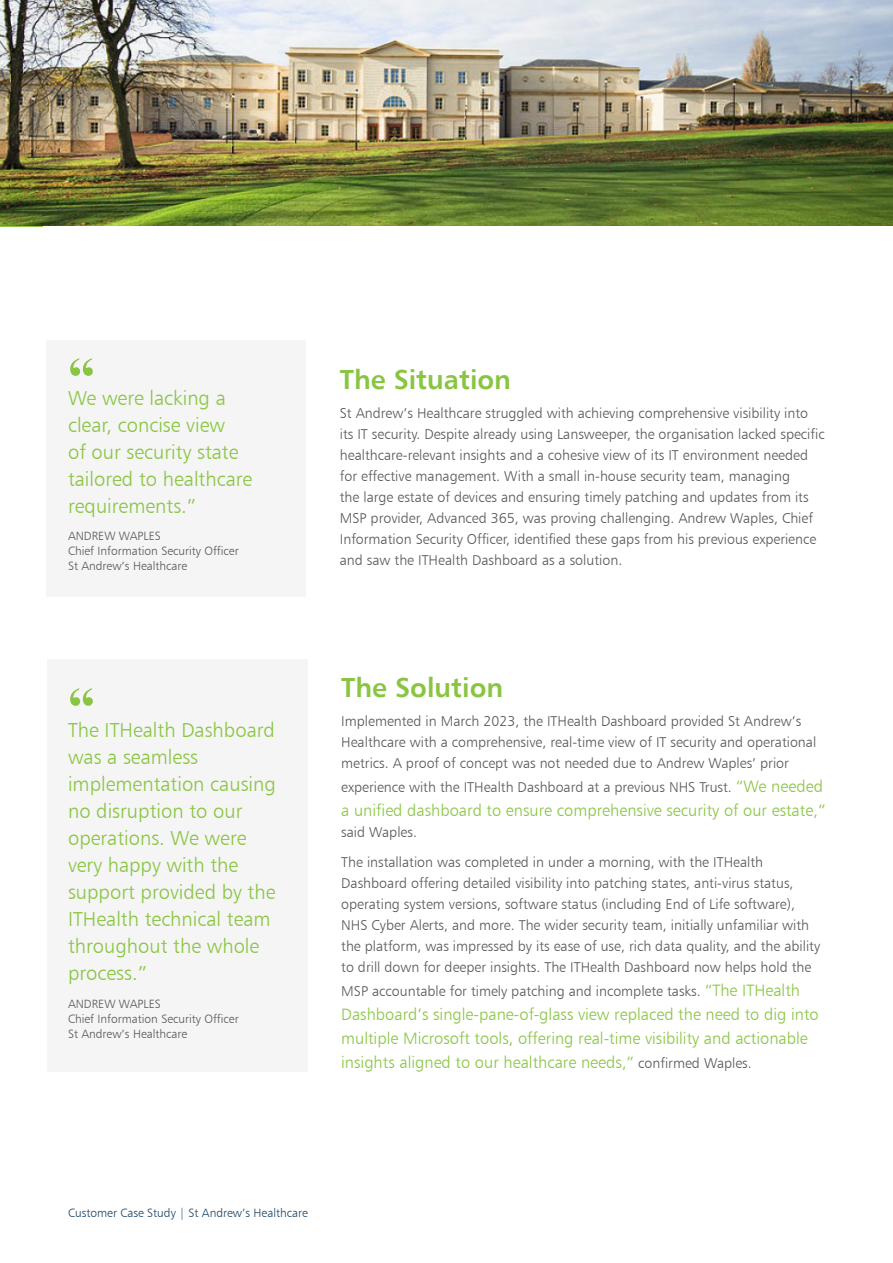
<style>
.page{position:relative;width:893px;height:1263px;background:#fff}
.page>*{position:absolute;margin:0;border:0;box-sizing:border-box;transform-origin:0 0}
.t1{font:700 54px "Times New Roman";color:#89c542}
.t2{font:27px "Humanist 777 BT Bold B";color:#89c542}
.t3{font:20.25px/27px "Humanist 777 BT Light B";color:#89c542}
.t4{font:16.5px/24px "Humanist 777 BT Light B";color:#89c542}
.t5{font:14.25px/21px "Humanist 777 BT Light B";color:#57585a}
.t6{font:12px/15px "Humanist 777 BT Light B";color:#57585a}
.t7{font:12px "Humanist 777 BT Light B";color:#204666}
.s1{font-size:16.5px;color:#89c542}
.s2{font-size:14.25px;color:#57585a}
</style>
<div class="page">
<div style="left:47px;top:341px;width:259px;height:256px;background:#f5f5f5"></div>
<div style="left:47px;top:659px;width:261px;height:412px;background:#f5f5f5"></div>
<img style="left:0;top:0;width:893px;height:225px">
<p class="t1" style="left:68px;top:338px;width:28px">“</p>
<p class="t3" style="left:68px;top:384px;width:186px">We were lacking a clear, concise view<br>of our security state tailored to healthcare requirements.”</p>
<p class="t6" style="left:68px;top:528px;width:172px">ANDREW WAPLES<br>Chief Information Security Officer<br>St Andrew’s Healthcare</p>
<p class="t1" style="left:68px;top:668px;width:28px">“</p>
<p class="t3" style="left:68px;top:716px;width:209px">The ITHealth Dashboard was a seamless implementation causing no disruption to our operations. We were very happy with the support provided by the<br>ITHealth technical team throughout the whole process.”</p>
<p class="t6" style="left:68px;top:996px;width:172px">ANDREW WAPLES<br>Chief Information Security Officer<br>St Andrew’s Healthcare</p>
<p class="t2" style="left:340px;top:362px;width:173px">The Situation</p>
<p class="t5" style="left:340px;top:402px;width:486px">St Andrew’s Healthcare struggled with achieving comprehensive visibility into its IT security. Despite already using Lansweeper, the organisation lacked specific healthcare-relevant insights and a cohesive view of its IT environment needed for effective management. With a small in-house security team, managing<br>the large estate of devices and ensuring timely patching and updates from its MSP provider, Advanced 365, was proving challenging. Andrew Waples, Chief Information Security Officer, identified these gaps from his previous experience and saw the ITHealth Dashboard as a solution.</p>
<p class="t2" style="left:341px;top:670px;width:164px">The Solution</p>
<p class="t5" style="left:341px;top:710px;width:476px">Implemented in March 2023, the ITHealth Dashboard provided St Andrew’s<br>Healthcare with a comprehensive, real-time view of IT security and operational metrics. A proof of concept was not needed due to Andrew Waples’ prior</p>
<p class="t5" style="left:341px;top:776px;width:483px">experience with the ITHealth Dashboard at a previous NHS Trust. <span class="s1">“We needed</span></p>
<p class="t4" style="left:341px;top:798px;width:486px">a unified dashboard to ensure comprehensive security of our estate,”</p>
<p class="t5" style="left:341px;top:821px;width:77px">said Waples.</p>
<p class="t5" style="left:341px;top:851px;width:480px">The installation was completed in under a morning, with the ITHealth Dashboard offering detailed visibility into patching states, anti-virus status, operating system versions, software status (including End of Life software), NHS Cyber Alerts, and more. The wider security team, initially unfamiliar with the platform, was impressed by its ease of use, rich data quality, and the ability to drill down for deeper insights. The ITHealth Dashboard now helps hold the</p>
<p class="t5" style="left:341px;top:980px;width:460px">MSP accountable for timely patching and incomplete tasks. <span class="s1">“The ITHealth</span></p>
<p class="t4" style="left:341px;top:1002px;width:479px">Dashboard’s single-pane-of-glass view replaced the need to dig into multiple Microsoft tools, offering real-time visibility and actionable insights aligned to our healthcare needs,” <span class="s2">confirmed Waples.</span></p>
<p class="t7" style="left:68px;top:1205px;width:241px">Customer Case Study | St Andrew’s Healthcare</p>
</div>
